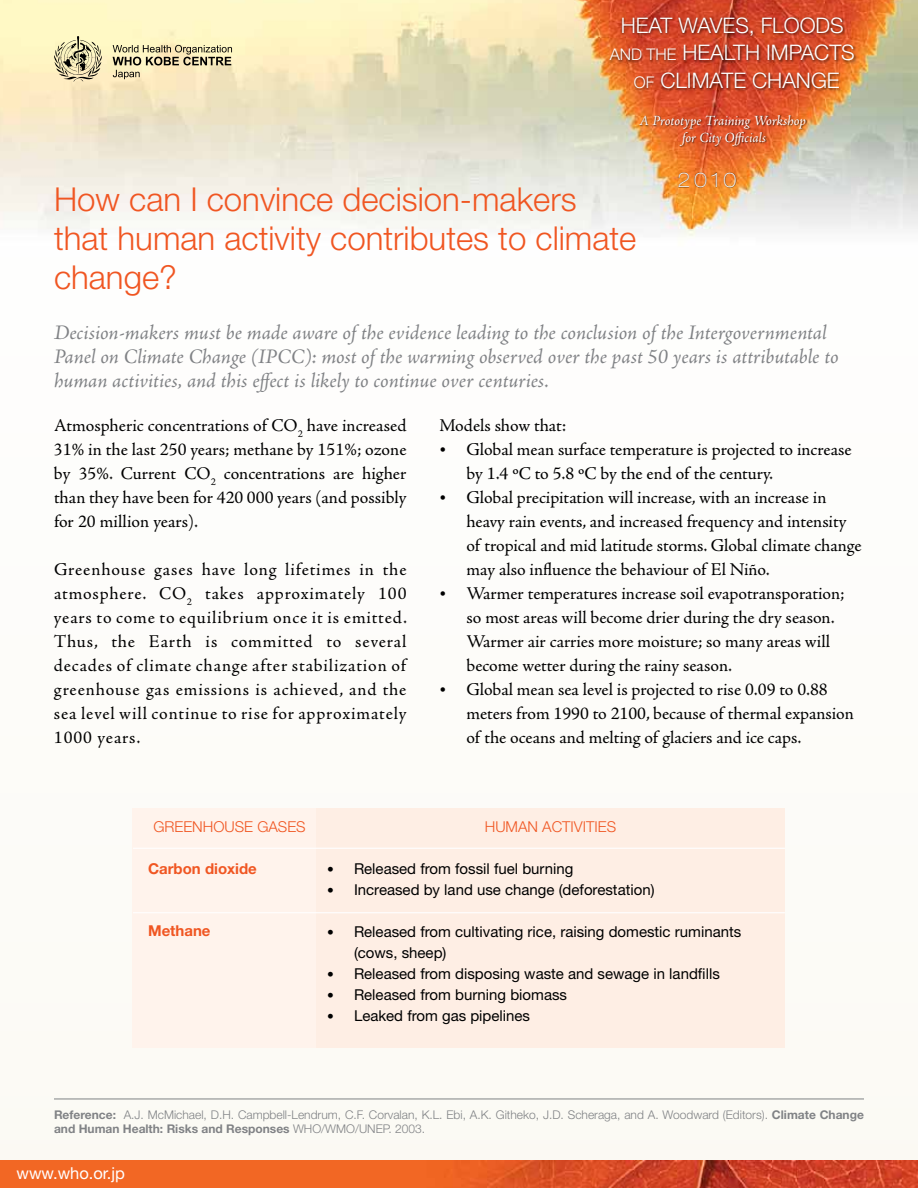
<style>
.page{position:relative;width:918px;height:1188px;background:#fdfcfa}
.page>*{position:absolute;margin:0;border:0;box-sizing:border-box;transform-origin:0 0}
.t1{font:300 33px/39px "Helvetica Neue LT Std";color:#f05622}
.t2{font:300 21.45px/27.9px "Helvetica Neue LT Std";color:#fff;text-align:center}
.t3{font:italic 21px/24px "Adobe Jenson Pro";letter-spacing:-.005em;color:#808285}
.t4{font:100 expanded 19.95px "Helvetica Neue LT Std";color:#fff}
.t5{font:18px/24px "Adobe Jenson Pro";color:#000;text-align:justify}
.t6{font:16.5px "Helvetica Neue LT Std";color:#fff}
.t7{font:15px/21px "Helvetica Neue LT Std";color:#000}
.t8{font:300 15px "Helvetica Neue LT Std";color:#f05622}
.t9{font:700 15px "Helvetica Neue LT Std";color:#f05622}
.t10{font:italic 14.25px/17.1px "Adobe Jenson Pro";letter-spacing:-.005em;color:#fff;text-align:center}
.t11{font:300 12px/14.4px "Helvetica Neue LT Std";color:#808285}
.s1{font-size:16.05px}
.s2{font-size:13.5px}
.s3{font-weight:700}
</style>
<div class="page">
<img style="left:0;top:0;width:918px;height:236px">
<img style="left:0;top:1161px;width:918px;height:27px">
<img style="left:607px;top:12px;width:259px;height:86px">
<img style="left:638px;top:112px;width:174px;height:38px">
<img style="left:677px;top:169px;width:65px;height:24px">
<svg style="left:54px;top:36px;width:48px;height:46px;background:#c4bb95"></svg>
<svg style="left:113px;top:45px;width:119px;height:34px;background:#c9bd99"></svg>
<div style="left:133px;top:808px;width:652px;height:239px;background:#fff3ec"></div>
<div style="left:317px;top:808px;width:468px;height:239px;background:#feeee4"></div>
<hr style="left:54px;top:1099px;width:810px;height:1px;background:#808285">
<hr style="left:133px;top:912px;width:652px;height:1px;background:#fff">
<hr style="left:133px;top:848px;width:652px;height:1px;background:#fff">
<p class="t2" style="left:610px;top:11px;width:247px">HEAT WAVES, FLOODS<br><span class="s1">AND THE</span> HEALTH IMPACTS<br><span class="s1">OF</span> CLIMATE CHANGE</p>
<p class="t10" style="left:639px;top:113px;width:169px">A Prototype Training Workshop for City Officials</p>
<p class="t4" style="left:677px;top:168px;width:61px">2010</p>
<h1 class="t1" style="left:54px;top:179px;width:584px">How can I convince decision-makers that human activity contributes to climate change?</h1>
<p class="t3" style="left:54px;top:322px;width:786px">Decision-makers must be made aware of the evidence leading to the conclusion of the Intergovernmental<br>Panel on Climate Change (IPCC): most of the warming observed over the past 50 years is attributable to human activities, and this effect is likely to continue over centuries.</p>
<p class="t5" style="left:466px;top:414px;width:397px;text-align:left;text-indent:-27px">Models show that:<br>Global mean surface temperature is projected to increase by 1.4 ºC to 5.8 ºC by the end of the century.<br>Global precipitation will increase, with an increase in heavy rain events, and increased frequency and intensity of tropical and mid latitude storms. Global climate change may also influence the behaviour of El Niño.<br>Warmer temperatures increase soil evapotransporation; so most areas will become drier during the dry season.<br>Warmer air carries more moisture; so many areas will become wetter during the rainy season.<br>Global mean sea level is projected to rise 0.09 to 0.88 meters from 1990 to 2100, because of thermal expansion of the oceans and melting of glaciers and ice caps.</p>
<p class="t5" style="left:54px;top:414px;width:354px">Atmospheric concentrations of CO<sub>2</sub> have increased 31% in the last 250 years; methane by 151%; ozone by 35%. Current CO<sub>2</sub> concentrations are higher than they have been for 420 000 years (and possibly for 20 million years).</p>
<p class="t5" style="left:54px;top:558px;width:355px">Greenhouse gases have long lifetimes in the atmosphere. CO<sub>2</sub> takes approximately 100 years to come to equilibrium once it is emitted.<br>Thus, the Earth is committed to several decades of climate change after stabilization of greenhouse gas emissions is achieved, and the sea level will continue to rise for approximately 1000 years.</p>
<p class="t8" style="left:153px;top:817px;width:32px">Greenhouse</p>
<p class="t8" style="left:257px;top:817px;width:11px">gases</p>
<p class="t9" style="left:148px;top:859px;width:110px">Carbon dioxide</p>
<p class="t9" style="left:148px;top:921px;width:64px">Methane</p>
<p class="t8" style="left:485px;top:817px;width:22px">Human</p>
<p class="t8" style="left:542px;top:817px;width:60px">activities</p>
<p class="t7" style="left:327px;top:858px;width:248px"><span class="s2">•</span> Released from fossil fuel burning</p>
<p class="t7" style="left:327px;top:879px;width:329px"><span class="s2">•</span> Increased by land use change (deforestation)</p>
<p class="t7" style="left:354px;top:921px;width:389px;text-indent:-27px"><span class="s2">•</span> Released from cultivating rice, raising domestic ruminants (cows, sheep)</p>
<p class="t7" style="left:327px;top:963px;width:394px"><span class="s2">•</span> Released from disposing waste and sewage in landfills</p>
<p class="t7" style="left:327px;top:984px;width:242px"><span class="s2">•</span> Released from burning biomass</p>
<p class="t7" style="left:327px;top:1005px;width:205px"><span class="s2">•</span> Leaked from gas pipelines</p>
<p class="t11" style="left:54px;top:1107px;width:811px"><span class="s3">Reference:</span> A.J. McMichael, D.H. Campbell-Lendrum, C.F. Corvalan, K.L. Ebi, A.K. Githeko, J.D. Scheraga, and A. Woodward (Editors). <span class="s3">Climate Change and Human Health: Risks and Responses</span> WHO/WMO/UNEP. 2003.</p>
<p class="t6" style="left:17px;top:1163px;width:110px">www.who.or.jp</p>
</div>
